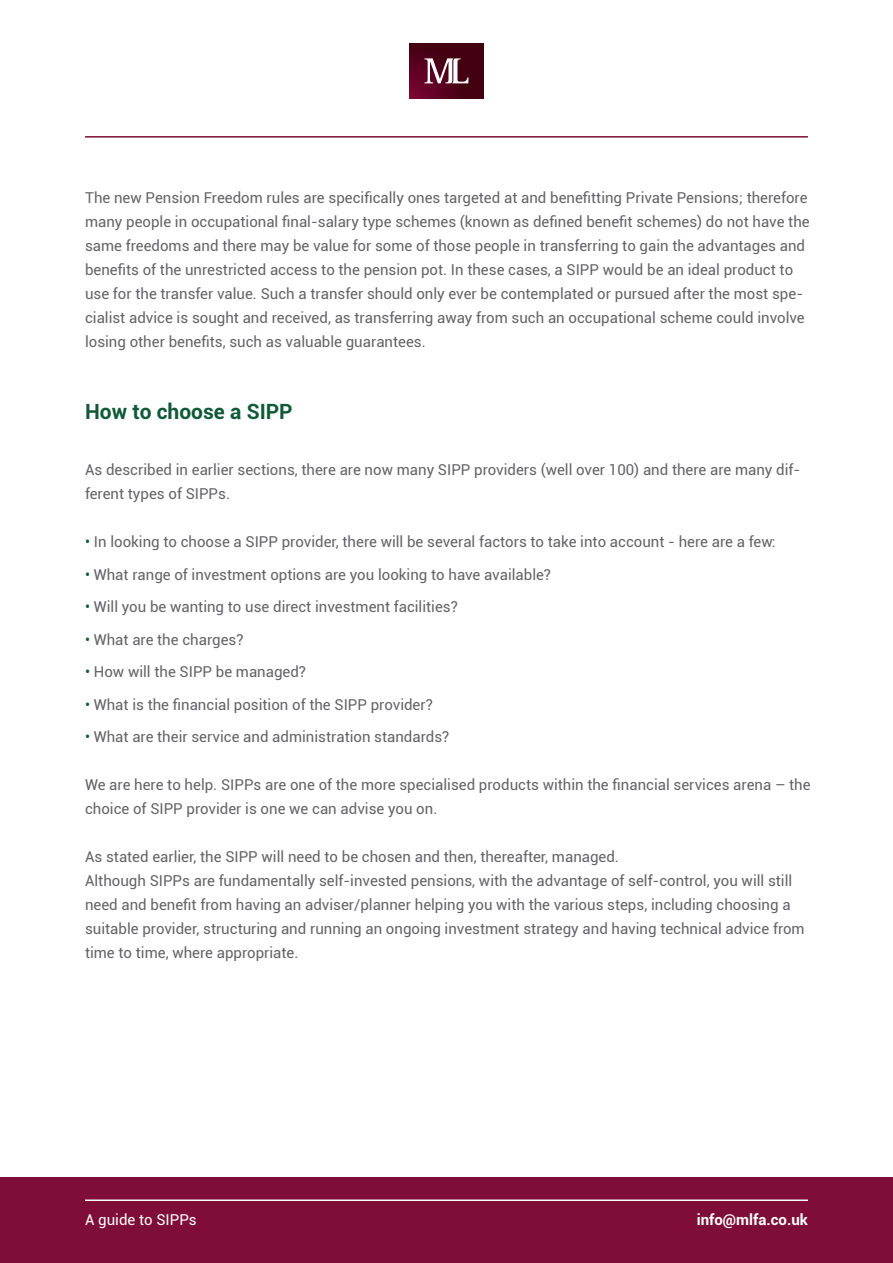
<style>
.page{position:relative;width:893px;height:1263px;background:#fff}
.page>*{position:absolute;margin:0;border:0;box-sizing:border-box;transform-origin:0 0}
.t1{font:700 21px "Roboto";color:#105a38}
.t2{font:15px/24px "Roboto";color:#636366}
.t3{font:700 15px "Roboto";color:#fff}
.t4{font:15px "Roboto";color:#fff}
.s1{color:#105a38}
</style>
<div class="page">
<div style="left:0;top:1177px;width:893px;height:86px;background:#7e0e37"></div>
<hr style="left:85px;top:1199px;width:723px;height:2px;background:#fff">
<hr style="left:85px;top:136px;width:723px;height:2px;background:#7e0e37">
<svg style="left:410px;top:44px;width:73px;height:54px"></svg>
<svg style="left:424px;top:58px;width:45px;height:25px"></svg>
<p class="t2" style="left:85px;top:185px;width:726px">The new Pension Freedom rules are specifically ones targeted at and benefitting Private Pensions; therefore many people in occupational final-salary type schemes (known as defined benefit schemes) do not have the same freedoms and there may be value for some of those people in transferring to gain the advantages and benefits of the unrestricted access to the pension pot. In these cases, a SIPP would be an ideal product to use for the transfer value. Such a transfer should only ever be contemplated or pursued after the most spe&shy;cialist advice is sought and received, as transferring away from such an occupational scheme could involve losing other benefits, such as valuable guarantees.</p>
<h1 class="t1" style="left:85px;top:396px;width:209px">How to choose a SIPP</h1>
<p class="t2" style="left:85px;top:457px;width:717px">As described in earlier sections, there are now many SIPP providers (well over 100) and there are many dif&shy;ferent types of SIPPs.</p>
<p class="t2" style="left:85px;top:529px;width:692px"><span class="s1">•</span> In looking to choose a SIPP provider, there will be several factors to take into account - here are a few:</p>
<p class="t2" style="left:85px;top:562px;width:468px"><span class="s1">•</span> What range of investment options are you looking to have available?</p>
<p class="t2" style="left:85px;top:594px;width:374px"><span class="s1">•</span> Will you be wanting to use direct investment facilities?</p>
<p class="t2" style="left:85px;top:627px;width:160px"><span class="s1">•</span> What are the charges?</p>
<p class="t2" style="left:85px;top:659px;width:223px"><span class="s1">•</span> How will the SIPP be managed?</p>
<p class="t2" style="left:85px;top:692px;width:349px"><span class="s1">•</span> What is the financial position of the SIPP provider?</p>
<p class="t2" style="left:85px;top:724px;width:366px"><span class="s1">•</span> What are their service and administration standards?</p>
<p class="t2" style="left:85px;top:772px;width:727px">We are here to help. SIPPs are one of the more specialised products within the financial services arena – the choice of SIPP provider is one we can advise you on.</p>
<p class="t2" style="left:85px;top:844px;width:721px">As stated earlier, the SIPP will need to be chosen and then, thereafter, managed.<br>Although SIPPs are fundamentally self-invested pensions, with the advantage of self-control, you will still need and benefit from having an adviser/planner helping you with the various steps, including choosing a suitable provider, structuring and running an ongoing investment strategy and having technical advice from time to time, where appropriate.</p>
<p class="t4" style="left:85px;top:1209px;width:113px">A guide to SIPPs</p>
<p class="t3" style="left:697px;top:1209px;width:113px">info@mlfa.co.uk</p>
</div>
